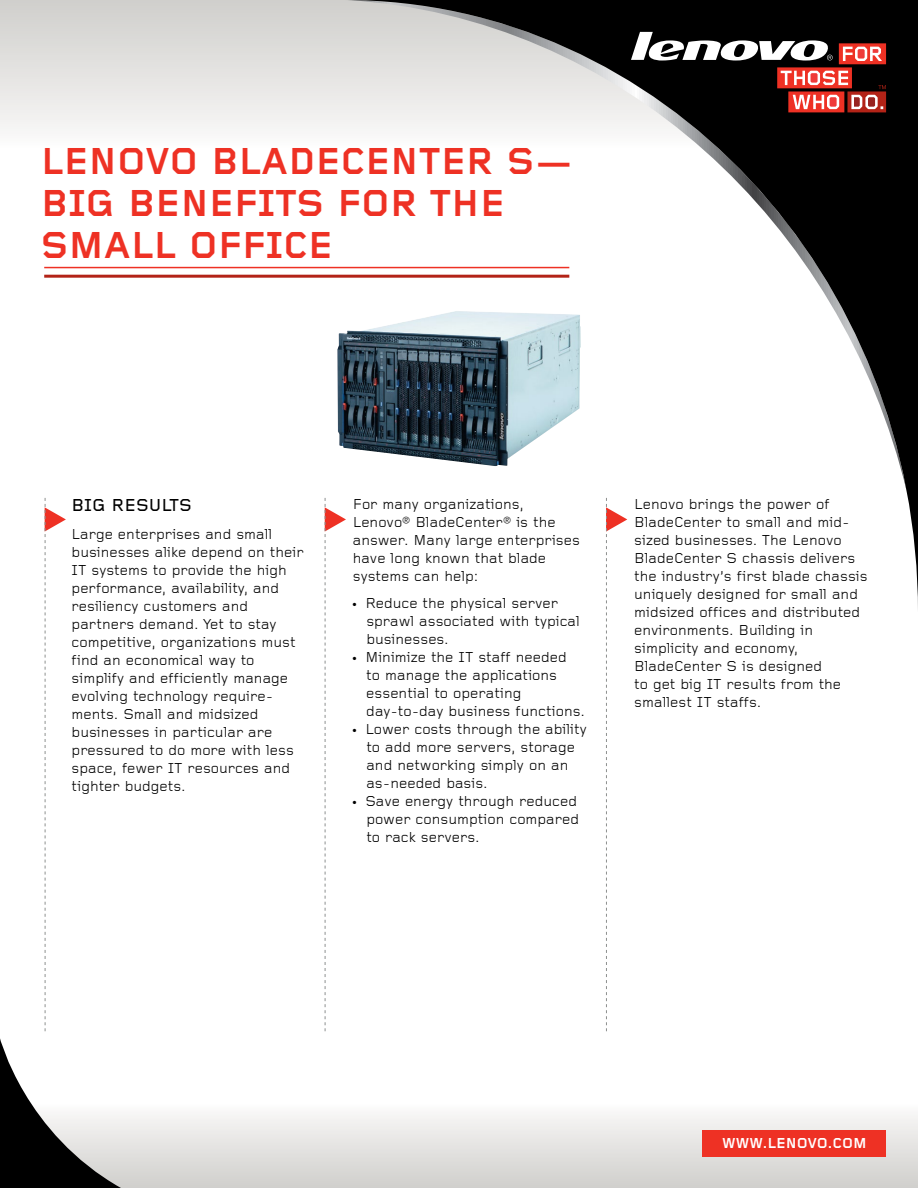
<style>
.page{position:relative;width:918px;height:1188px;background:#fff}
.page>*{position:absolute;margin:0;border:0;box-sizing:border-box;transform-origin:0 0}
.t1{font:700 39px/42px "Foundry Gridnik";color:#ee3124}
.t2{font:500 18px "Foundry Gridnik";color:#000}
.t3{font:15px/18px "Foundry Gridnik";color:#000}
.t4{font:700 15px "Foundry Gridnik";color:#fff}
</style>
<div class="page">
<div style="left:0;top:1103px;width:918px;height:85px;background:linear-gradient(to bottom,#fcfbfb,#cfcecb)"></div>
<div style="left:0;top:0;width:918px;height:149px;background:linear-gradient(to bottom,#cfcecb,#fcfbfa)"></div>
<svg style="left:344px;top:0;width:574px;height:608px"></svg>
<svg style="left:631px;top:32px;width:255px;height:80px"></svg>
<svg style="left:0;top:1038px;width:121px;height:150px"></svg>
<div style="left:703px;top:1130px;width:183px;height:26px;background:#ee3124"></div>
<svg style="left:606px;top:498px;width:21px;height:533px"></svg>
<svg style="left:325px;top:498px;width:21px;height:533px"></svg>
<hr style="left:44px;top:275px;width:525px;height:3px;background:#b32317">
<hr style="left:44px;top:267px;width:525px;height:1px;background:#ee3124">
<img style="left:337px;top:311px;width:244px;height:155px">
<svg style="left:45px;top:498px;width:21px;height:533px"></svg>
<h1 class="t1" style="left:41px;top:142px;width:534px">LENOVO BLADECENTER S—<br>BIG BENEFITS FOR THE<br>SMALL OFFICE</h1>
<h2 class="t2" style="left:72px;top:496px;width:122px">BIG RESULTS</h2>
<p class="t3" style="left:72px;top:526px;width:234px">Large enterprises and small businesses alike depend on their<br>IT systems to provide the high performance, availability, and resiliency customers and partners demand. Yet to stay competitive, organizations must find an economical way to simplify and efficiently manage evolving technology require&shy;ments. Small and midsized businesses in particular are pressured to do more with less space, fewer IT resources and tighter budgets.</p>
<p class="t3" style="left:353px;top:496px;width:229px">For many organizations,<br>Lenovo® BladeCenter® is the answer. Many large enterprises have long known that blade systems can help:</p>
<p class="t3" style="left:365px;top:595px;width:223px">Reduce the physical server sprawl associated with typical businesses.<br>Minimize the IT staff needed<br>to manage the applications essential to operating<br>day- to- day business functions.<br>Lower costs through the ability to add more servers, storage and networking simply on an as- needed basis.<br>Save energy through reduced power consumption compared to rack servers.</p>
<p class="t3" style="left:634px;top:496px;width:235px">Lenovo brings the power of<br>BladeCenter to small and mid&shy;sized businesses. The Lenovo<br>BladeCenter S chassis delivers the industry’s first blade chassis uniquely designed for small and midsized offices and distributed environments. Building in simplicity and economy,<br>BladeCenter S is designed<br>to get big IT results from the smallest IT staffs.</p>
<p class="t4" style="left:722px;top:1135px;width:146px">WWW.LENOVO.COM</p>
</div>
